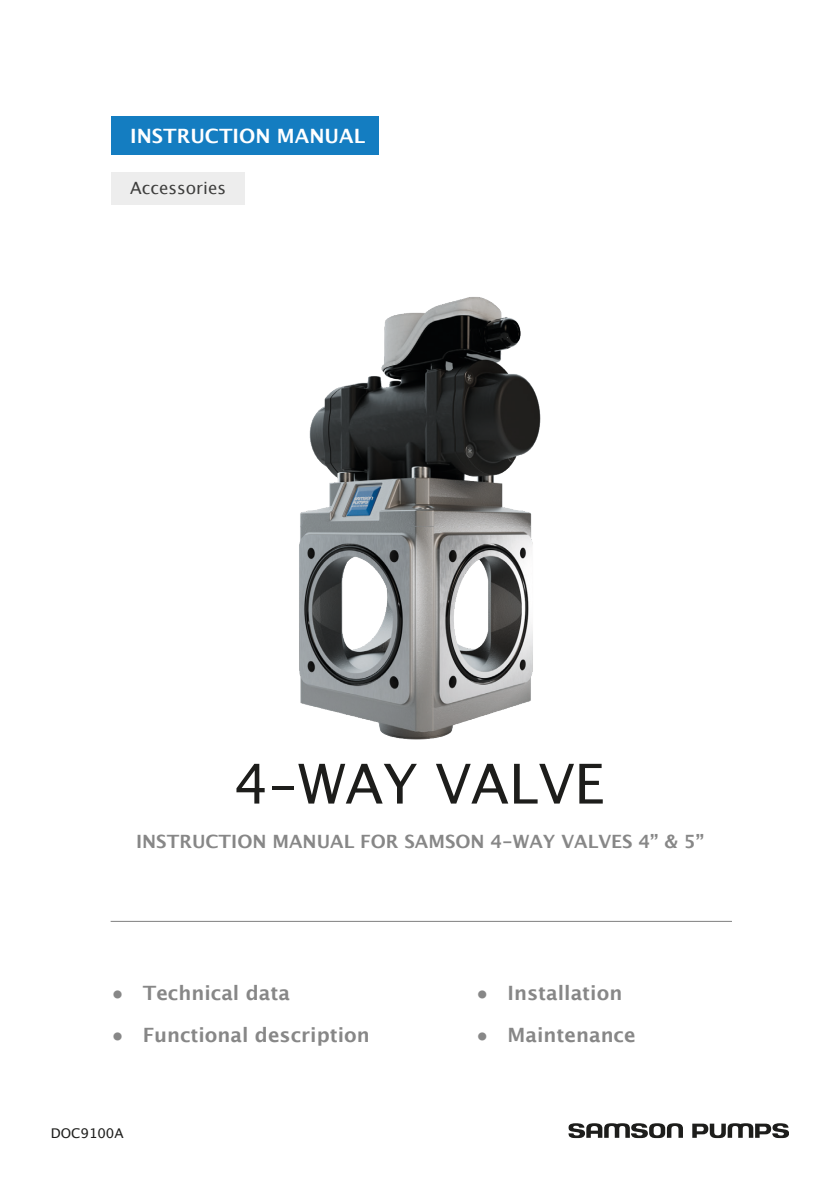
<style>
.page{position:relative;width:840px;height:1191px;background:#fff}
.page>*{position:absolute;margin:0;border:0;box-sizing:border-box;transform-origin:0 0}
.Overskrift___forside{font:55px "Lucida Grande";color:#1d1d1b}
.t1{font:700 19.8px "Lucida Grande";color:#878787}
.t2{font:700 19.8px "Lucida Grande";color:#fff}
.t3{font:700 18.4px "Lucida Grande";color:#878787}
.t4{font:17px "Lucida Grande";color:#3d3d3c}
.Brødtekst{font:13.4px "Lucida Grande";color:#1d1d1b}
</style>
<div class="page">
<svg style="left:568px;top:1123px;width:114px;height:15px"></svg>
<svg style="left:692px;top:1123px;width:96px;height:15px"></svg>
<hr style="left:111px;top:921px;width:620px;height:1px;background:#878787">
<div style="left:111px;top:117px;width:267px;height:38px;background:#147dc1"></div>
<div style="left:111px;top:172px;width:134px;height:32px;background:#ededed"></div>
<img style="left:299px;top:297px;width:242px;height:443px">
<p class="t2" style="left:130px;top:123px;width:236px">INSTRUCTION MANUAL</p>
<p class="t4" style="left:130px;top:177px;width:97px">Accessories</p>
<p class="Overskrift___forside" style="left:233px;top:746px;width:372px">4-WAY VALVE</p>
<p class="t3" style="left:136px;top:829px;width:569px">INSTRUCTION MANUAL FOR SAMSON 4-WAY VALVES 4” &amp; 5”</p>
<p class="t1" style="left:111px;top:979px;width:180px">• Technical data</p>
<p class="t1" style="left:111px;top:1022px;width:260px">• Functional description</p>
<p class="Brødtekst" style="left:51px;top:1124px;width:74px">DOC9100A</p>
<p class="t1" style="left:476px;top:979px;width:147px">• Installation</p>
<p class="t1" style="left:476px;top:1022px;width:161px">• Maintenance</p>
</div>
